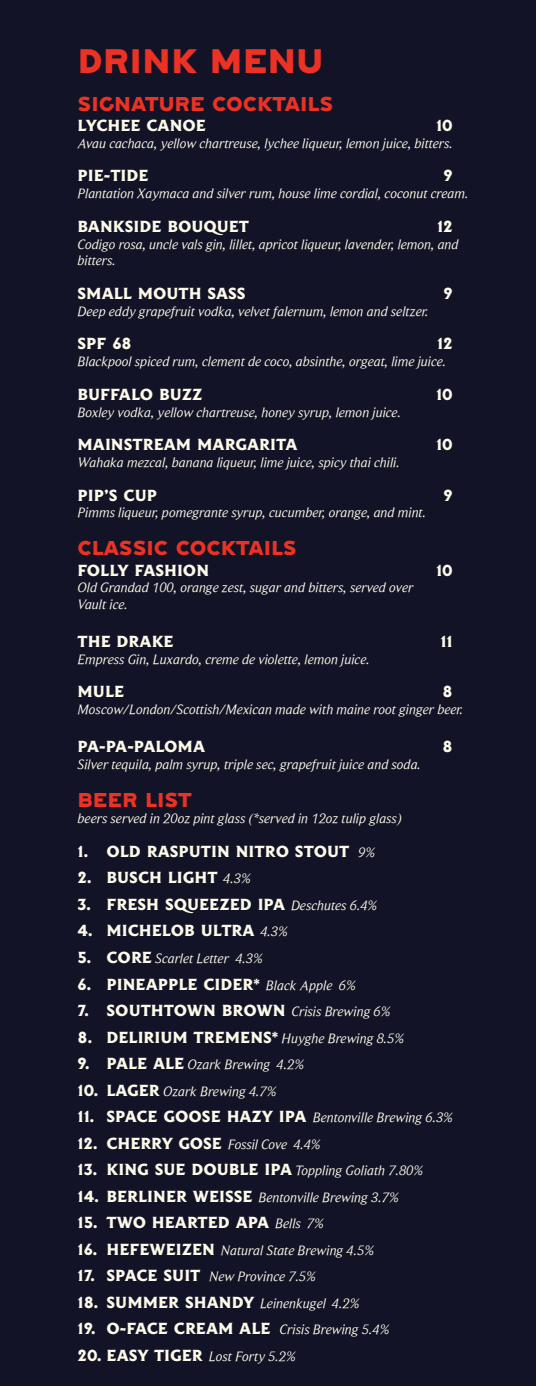
<style>
.page{position:relative;width:536px;height:1386px;background:#121326}
.page>*{position:absolute;margin:0;border:0;box-sizing:border-box;transform-origin:0 0}
.t1{font:29.75px "Hebden Grotesque";color:#ec3225}
.t2{font:17.5px "Hebden Grotesque";color:#ec3225}
.t3{font:italic 14px/16.8px "Beaufort";color:#fdfae9}
.t4{font:14px "Hebden Incised";color:#fdfae9}
.s1{font-family:"Beaufort";font-style:italic}
.s2{font-family:"Hebden Incised";font-style:normal}
</style>
<div class="page">
<h1 class="t1" style="left:77px;top:40px;width:247px">DRINK MENU</h1>
<p class="t2" style="left:77px;top:91px;width:257px">SIGNATURE COCKTAILS</p>
<p class="t4" style="left:77px;top:115px;width:130px">LYCHEE CANOE</p>
<p class="t4" style="left:436px;top:115px;width:18px">10</p>
<p class="t3" style="left:77px;top:135px;width:376px">Avau cachaca, yellow chartreuse, lychee liqueur, lemon juice, bitters.</p>
<p class="t4" style="left:77px;top:166px;width:72px">PIE-TIDE</p>
<p class="t4" style="left:443px;top:166px;width:11px">9</p>
<p class="t3" style="left:77px;top:185px;width:392px">Plantation Xaymaca and silver rum, house lime cordial, coconut cream.</p>
<p class="t4" style="left:77px;top:216px;width:173px">BANKSIDE BOUQUET</p>
<p class="t4" style="left:437px;top:216px;width:17px">12</p>
<p class="t3" style="left:77px;top:235px;width:382px">Codigo rosa, uncle vals gin, lillet, apricot liqueur, lavender, lemon, and bitters.</p>
<p class="t4" style="left:77px;top:283px;width:169px">SMALL MOUTH SASS</p>
<p class="t4" style="left:443px;top:283px;width:11px">9</p>
<p class="t3" style="left:77px;top:303px;width:352px">Deep eddy grapefruit vodka, velvet falernum, lemon and seltzer.</p>
<p class="t4" style="left:77px;top:334px;width:56px">SPF 68</p>
<p class="t4" style="left:437px;top:334px;width:17px">12</p>
<p class="t3" style="left:77px;top:353px;width:370px">Blackpool spiced rum, clement de coco, absinthe, orgeat, lime juice.</p>
<p class="t4" style="left:77px;top:384px;width:126px">BUFFALO BUZZ</p>
<p class="t4" style="left:436px;top:384px;width:18px">10</p>
<p class="t3" style="left:77px;top:403px;width:325px">Boxley vodka, yellow chartreuse, honey syrup, lemon juice.</p>
<p class="t4" style="left:77px;top:434px;width:221px">MAINSTREAM MARGARITA</p>
<p class="t4" style="left:436px;top:434px;width:18px">10</p>
<p class="t3" style="left:77px;top:454px;width:323px">Wahaka mezcal, banana liqueur, lime juice, spicy thai chili.</p>
<p class="t4" style="left:77px;top:485px;width:81px">PIP’S CUP</p>
<p class="t4" style="left:443px;top:485px;width:11px">9</p>
<p class="t3" style="left:77px;top:504px;width:350px">Pimms liqueur, pomegrante syrup, cucumber, orange, and mint.</p>
<p class="t2" style="left:77px;top:536px;width:221px">CLASSIC COCKTAILS</p>
<p class="t4" style="left:77px;top:560px;width:133px">FOLLY FASHION</p>
<p class="t4" style="left:436px;top:560px;width:18px">10</p>
<p class="t3" style="left:77px;top:579px;width:337px">Old Grandad 100, orange zest, sugar and bitters, served over<br>Vault ice.</p>
<p class="t4" style="left:77px;top:631px;width:97px">THE DRAKE</p>
<p class="t4" style="left:440px;top:631px;width:14px">11</p>
<p class="t3" style="left:77px;top:651px;width:293px">Empress Gin, Luxardo, creme de violette, lemon juice.</p>
<p class="t4" style="left:77px;top:681px;width:48px">MULE</p>
<p class="t4" style="left:442px;top:681px;width:12px">8</p>
<p class="t3" style="left:77px;top:701px;width:387px">Moscow/London/Scottish/Mexican made with maine root ginger beer.</p>
<p class="t4" style="left:77px;top:736px;width:129px">PA-PA-PALOMA</p>
<p class="t4" style="left:442px;top:736px;width:12px">8</p>
<p class="t3" style="left:77px;top:756px;width:345px">Silver tequila, palm syrup, triple sec, grapefruit juice and soda.</p>
<p class="t2" style="left:77px;top:787px;width:116px">BEER LIST</p>
<p class="t3" style="left:77px;top:810px;width:325px">beers served in 20oz pint glass (*served in 12oz tulip glass)</p>
<p class="t4" style="left:77px;top:841px;width:299px">1. OLD RASPUTIN NITRO STOUT <span class="s1">9%</span></p>
<p class="t4" style="left:77px;top:868px;width:174px">2. BUSCH LIGHT <span class="s1">4.3%</span></p>
<p class="t4" style="left:77px;top:894px;width:301px">3. FRESH SQUEEZED IPA <span class="s1">Deschutes 6.4%</span></p>
<p class="t4" style="left:77px;top:921px;width:211px">4. MICHELOB ULTRA <span class="s1">4.3%</span></p>
<p class="t3" style="left:77px;top:950px;width:187px"><span class="s2">5. CORE</span> Scarlet Letter 4.3%</p>
<p class="t4" style="left:77px;top:974px;width:279px">6. PINEAPPLE CIDER* <span class="s1">Black Apple 6%</span></p>
<p class="t4" style="left:77px;top:1000px;width:314px">7. SOUTHTOWN BROWN <span class="s1">Crisis Brewing 6%</span></p>
<p class="t4" style="left:77px;top:1027px;width:328px">8. DELIRIUM TREMENS* <span class="s1">Huyghe Brewing 8.5%</span></p>
<p class="t3" style="left:77px;top:1056px;width:228px"><span class="s2">9. PALE ALE</span> Ozark Brewing 4.2%</p>
<p class="t3" style="left:77px;top:1082px;width:200px"><span class="s2">10. LAGER</span> Ozark Brewing 4.7%</p>
<p class="t3" style="left:77px;top:1109px;width:376px"><span class="s2">11. SPACE GOOSE HAZY IPA</span> Bentonville Brewing 6.3%</p>
<p class="t3" style="left:77px;top:1135px;width:244px"><span class="s2">12. CHERRY GOSE</span> Fossil Cove 4.4%</p>
<p class="t3" style="left:77px;top:1162px;width:347px"><span class="s2">13. KING SUE DOUBLE IPA</span> Toppling Goliath 7.80%</p>
<p class="t3" style="left:77px;top:1188px;width:322px"><span class="s2">14. BERLINER WEISSE</span> Bentonville Brewing 3.7%</p>
<p class="t4" style="left:77px;top:1212px;width:247px">15. TWO HEARTED APA <span class="s1">Bells 7%</span></p>
<p class="t3" style="left:77px;top:1242px;width:298px"><span class="s2">16. HEFEWEIZEN</span> Natural State Brewing 4.5%</p>
<p class="t3" style="left:77px;top:1268px;width:240px"><span class="s2">17. SPACE SUIT</span> New Province 7.5%</p>
<p class="t4" style="left:77px;top:1292px;width:283px">18. SUMMER SHANDY <span class="s1">Leinenkugel 4.2%</span></p>
<p class="t4" style="left:77px;top:1318px;width:313px">19. O-FACE CREAM ALE <span class="s1">Crisis Brewing 5.4%</span></p>
<p class="t3" style="left:77px;top:1348px;width:219px"><span class="s2">20. EASY TIGER</span> Lost Forty 5.2%</p>
</div>
